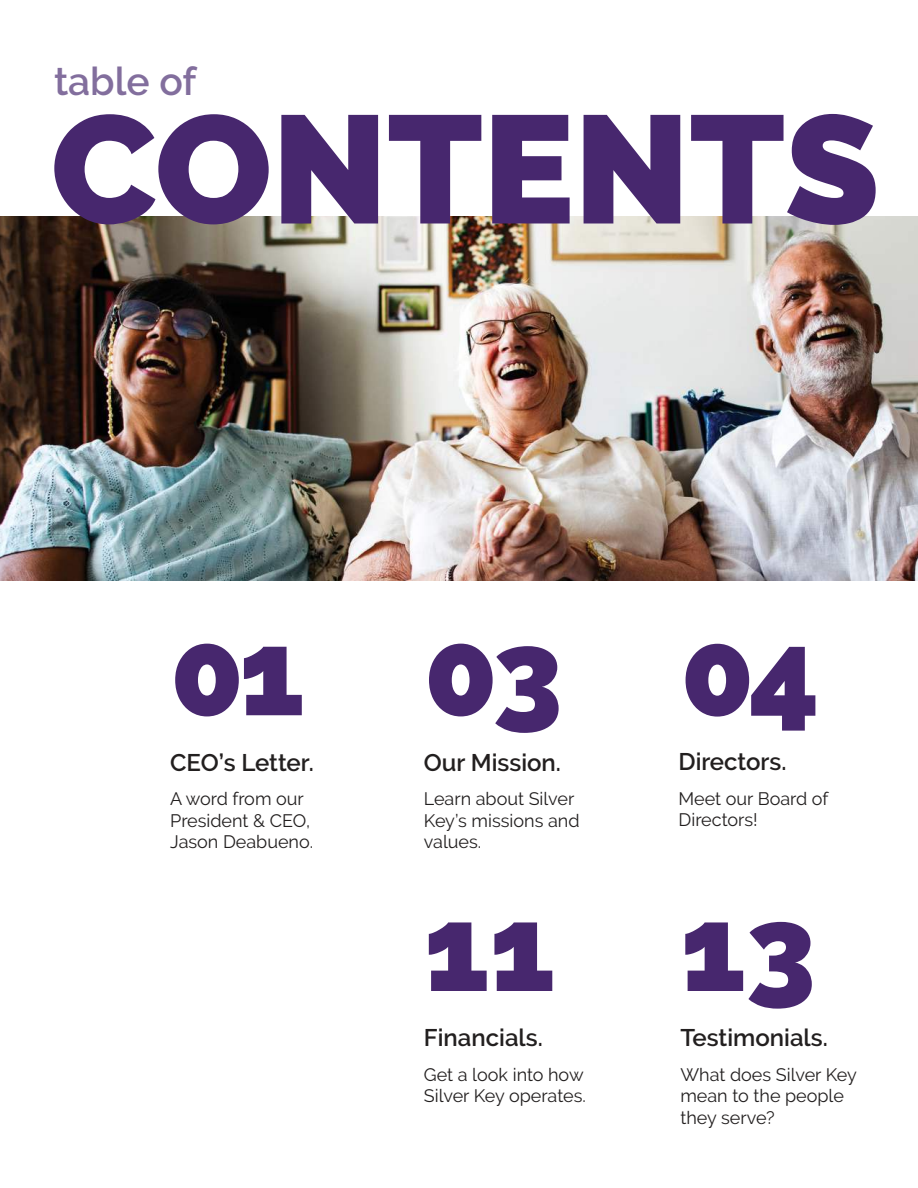
<style>
.page{position:relative;width:918px;height:1188px;background:#fff}
.page>*{position:absolute;margin:0;border:0;box-sizing:border-box;transform-origin:0 0}
.t1{font:900 153px "Raleway";color:#47276e}
.t2{font:900 120px "Raleway";letter-spacing:-.04em;color:#47276e}
.t3{font:600 39px "Raleway";color:#826e9d}
.t4{font:600 24px "Raleway";color:#221f1f}
.t5{font:18px/21.6px "Raleway";color:#221f1f}
</style>
<div class="page">
<img style="left:0;top:216px;width:918px;height:364px">
<h3 class="t3" style="left:54px;top:63px;width:144px">table of</h3>
<h1 class="t1" style="left:51px;top:99px;width:830px">CONTENTS</h1>
<h2 class="t2" style="left:170px;top:617px;width:651px">01 03 04</h2>
<h3 class="t4" style="left:170px;top:751px;width:145px">CEO’s Letter.</h3>
<h3 class="t4" style="left:424px;top:751px;width:139px">Our Mission.</h3>
<h3 class="t4" style="left:679px;top:751px;width:109px">Directors.</h3>
<p class="t5" style="left:679px;top:789px;width:151px">Meet our Board of<br>Directors!</p>
<p class="t5" style="left:170px;top:790px;width:145px">A word from our<br>President &amp; CEO,<br>Jason Deabueno.</p>
<p class="t5" style="left:424px;top:790px;width:157px">Learn about Silver<br>Key’s missions and values.</p>
<h2 class="t2" style="left:424px;top:893px;width:133px">11</h2>
<h3 class="t4" style="left:424px;top:1027px;width:120px">Financials.</h3>
<p class="t5" style="left:424px;top:1065px;width:163px">Get a look into how<br>Silver Key operates.</p>
<h2 class="t2" style="left:680px;top:893px;width:137px">13</h2>
<h3 class="t4" style="left:680px;top:1027px;width:149px">Testimonials.</h3>
<p class="t5" style="left:680px;top:1065px;width:178px">What does Silver Key mean to the people they serve?</p>
</div>
